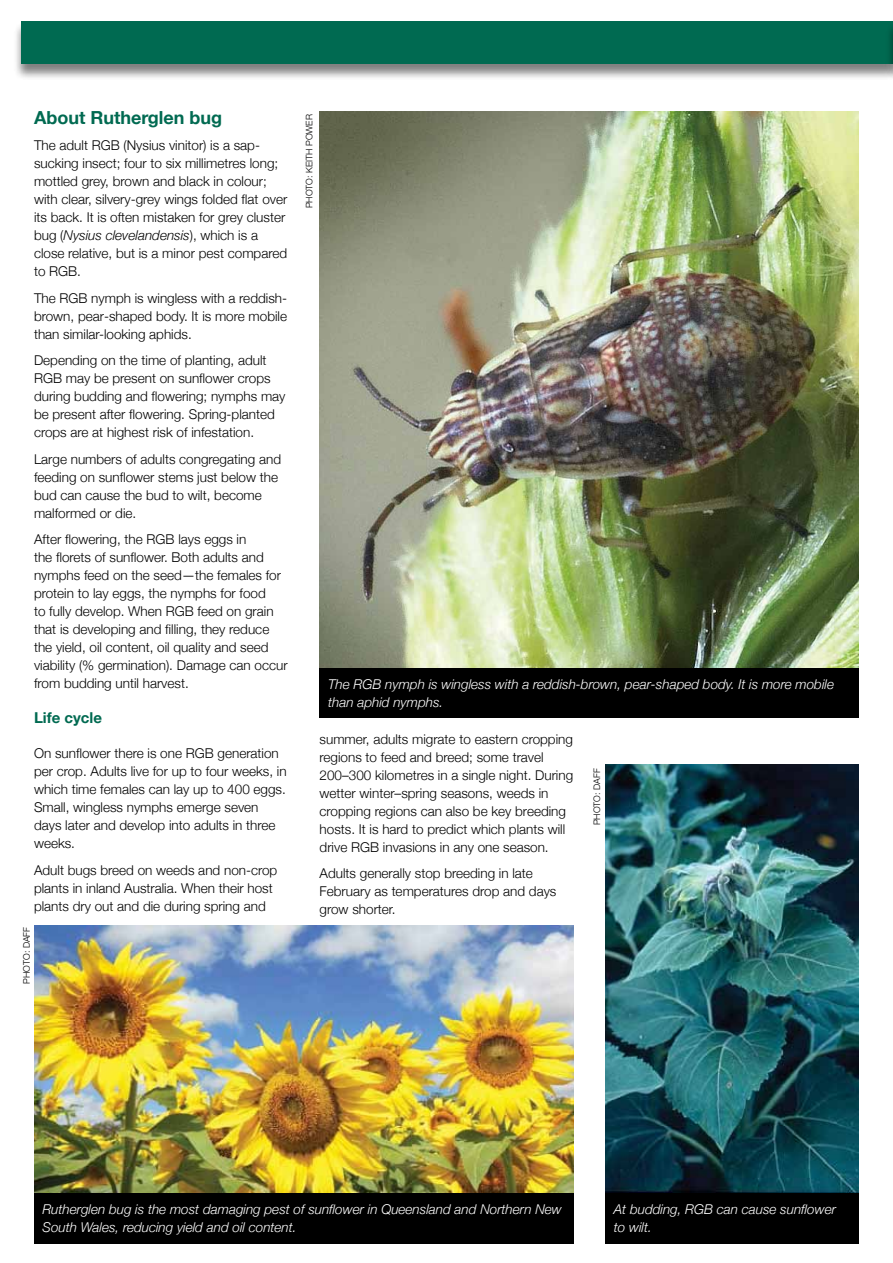
<style>
.page{position:relative;width:893px;height:1263px;background:#fff}
.page>*{position:absolute;margin:0;border:0;box-sizing:border-box;transform-origin:0 0}
.t1{font:700 18px "Helvetica Neue";color:#006a51}
.t2{font:700 15px "Helvetica Neue";color:#006a51}
.t3{font:300 13.5px/18px "Helvetica Neue";color:#000}
.t4{font:italic 300 13.5px/18px "Helvetica Neue";color:#fff}
.t5{font:300 9px "Helvetica Neue";color:#000}
.s1{font-style:italic}
</style>
<div class="page">
<div style="left:320px;top:668px;width:539px;height:50px;background:#000"></div>
<div style="left:13px;top:22px;width:880px;height:58px;background:#000;opacity:.5"></div>
<div style="left:21px;top:21px;width:872px;height:43px;background:#006a51"></div>
<div style="left:885px;top:22px;width:8px;height:58px;background:#000;opacity:.5"></div>
<svg style="left:892px;top:22px;width:1px;height:42px"></svg>
<img style="left:320px;top:112px;width:539px;height:556px">
<img style="left:34px;top:925px;width:539px;height:268px">
<div style="left:34px;top:1193px;width:539px;height:50px;background:#000"></div>
<img style="left:605px;top:765px;width:254px;height:428px">
<div style="left:605px;top:1193px;width:254px;height:50px;background:#000"></div>
<h1 class="t1" style="left:34px;top:103px;width:190px">About Rutherglen bug</h1>
<p class="t3" style="left:34px;top:136px;width:255px">The adult RGB (Nysius vinitor) is a sap&shy;sucking insect; four to six millimetres long; mottled grey, brown and black in colour; with clear, silvery-grey wings folded flat over its back. It is often mistaken for grey cluster bug (<span class="s1">Nysius clevelandensis</span>), which is a close relative, but is a minor pest compared to RGB.</p>
<p class="t3" style="left:34px;top:288px;width:255px;text-align:justify">The RGB nymph is wingless with a reddish‐ brown, pear‐shaped body. It is more mobile than similar-looking aphids.</p>
<p class="t3" style="left:34px;top:351px;width:253px">Depending on the time of planting, adult RGB may be present on sunflower crops during budding and flowering; nymphs may be present after flowering. Spring-planted crops are at highest risk of infestation.</p>
<p class="t3" style="left:34px;top:449px;width:249px">Large numbers of adults congregating and feeding on sunflower stems just below the bud can cause the bud to wilt, become malformed or die.</p>
<p class="t3" style="left:34px;top:530px;width:255px">After flowering, the RGB lays eggs in<br>the florets of sunflower. Both adults and nymphs feed on the seed—the females for protein to lay eggs, the nymphs for food<br>to fully develop. When RGB feed on grain that is developing and filling, they reduce the yield, oil content, oil quality and seed viability (% germination). Damage can occur from budding until harvest.</p>
<p class="t2" style="left:34px;top:706px;width:70px">Life cycle</p>
<p class="t3" style="left:34px;top:744px;width:254px">On sunflower there is one RGB generation per crop. Adults live for up to four weeks, in which time females can lay up to 400 eggs.<br>Small, wingless nymphs emerge seven days later and develop into adults in three weeks.</p>
<p class="t3" style="left:34px;top:860px;width:245px">Adult bugs breed on weeds and non-crop plants in inland Australia. When their host plants dry out and die during spring and</p>
<p class="t5" style="left:19px;top:984px;width:58px;rotate:-90deg">Photo: DAFF</p>
<p class="t5" style="left:302px;top:208px;width:95px;rotate:-90deg">Photo: Keith power</p>
<p class="t4" style="left:328px;top:674px;width:507px">The RGB nymph is wingless with a reddish‐brown, pear‐shaped body. It is more mobile than aphid nymphs.</p>
<p class="t3" style="left:320px;top:729px;width:255px">summer, adults migrate to eastern cropping regions to feed and breed; some travel 200–300 kilometres in a single night. During wetter winter–spring seasons, weeds in cropping regions can also be key breeding hosts. It is hard to predict which plants will drive RGB invasions in any one season.</p>
<p class="t3" style="left:320px;top:864px;width:238px">Adults generally stop breeding in late<br>February as temperatures drop and days grow shorter.</p>
<p class="t5" style="left:590px;top:825px;width:58px;rotate:-90deg">Photo: DAFF</p>
<p class="t4" style="left:43px;top:1200px;width:521px">Rutherglen bug is the most damaging pest of sunflower in Queensland and Northern New<br>South Wales, reducing yield and oil content.</p>
<p class="t4" style="left:614px;top:1200px;width:224px">At budding, RGB can cause sunflower to wilt.</p>
</div>
